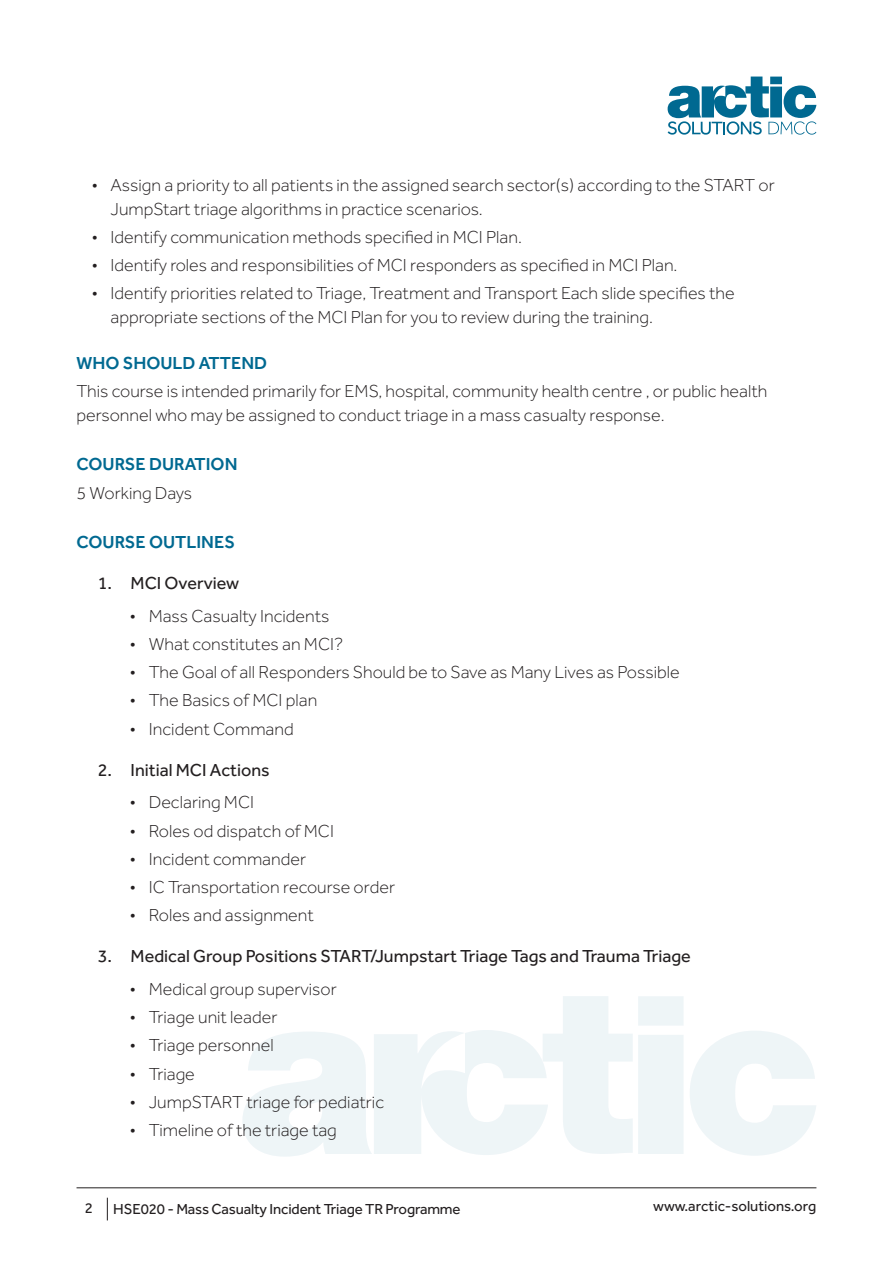
<style>
.page{position:relative;width:893px;height:1263px;background:#fff}
.page>*{position:absolute;margin:0;border:0;box-sizing:border-box;transform-origin:0 0}
.Normal_-_Course_Outl{font:300 18px/24px "Effra";color:#231f20}
.t1{font:18px "Effra";color:#231f20}
.Heading_-_Course_Out{font:500 18px "Effra";color:#006991}
.t2{font:15px "Effra";letter-spacing:-.01em;color:#231f20}
</style>
<div class="page">
<hr style="left:77px;top:1187px;width:739px;height:1px;background:#231f20">
<svg style="left:107px;top:1198px;width:1px;height:22px"></svg>
<svg style="left:668px;top:77px;width:148px;height:58px"></svg>
<svg style="left:690px;top:1031px;width:126px;height:125px"></svg>
<svg style="left:243px;top:996px;width:440px;height:161px"></svg>
<p class="Normal_-_Course_Outl" style="left:111px;top:173px;width:666px;text-indent:-19px">• Assign a priority to all patients in the assigned search sector(s) according to the START or<br>JumpStart triage algorithms in practice scenarios.</p>
<p class="Normal_-_Course_Outl" style="left:92px;top:225px;width:432px">• Identify communication methods specified in MCI Plan.</p>
<p class="Normal_-_Course_Outl" style="left:92px;top:253px;width:587px">• Identify roles and responsibilities of MCI responders as specified in MCI Plan.</p>
<p class="Normal_-_Course_Outl" style="left:111px;top:281px;width:626px;text-indent:-19px">• Identify priorities related to Triage, Treatment and Transport Each slide specifies the appropriate sections of the MCI Plan for you to review during the training.</p>
<p class="Heading_-_Course_Out" style="left:77px;top:352px;width:192px">WHO SHOULD ATTEND</p>
<p class="Normal_-_Course_Outl" style="left:77px;top:379px;width:692px">This course is intended primarily for EMS, hospital, community health centre , or public health personnel who may be assigned to conduct triage in a mass casualty response.</p>
<p class="Heading_-_Course_Out" style="left:77px;top:454px;width:162px">COURSE DURATION</p>
<p class="Normal_-_Course_Outl" style="left:77px;top:481px;width:117px">5 Working Days</p>
<p class="Heading_-_Course_Out" style="left:77px;top:531px;width:160px">COURSE OUTLINES</p>
<p class="t1" style="left:98px;top:573px;width:143px">1. MCI Overview</p>
<p class="Normal_-_Course_Outl" style="left:130px;top:604px;width:201px">• Mass Casualty Incidents</p>
<p class="Normal_-_Course_Outl" style="left:130px;top:632px;width:215px">• What constitutes an MCI?</p>
<p class="Normal_-_Course_Outl" style="left:130px;top:660px;width:551px">• The Goal of all Responders Should be to Save as Many Lives as Possible</p>
<p class="Normal_-_Course_Outl" style="left:130px;top:688px;width:189px">• The Basics of MCI plan</p>
<p class="Normal_-_Course_Outl" style="left:130px;top:717px;width:165px">• Incident Command</p>
<p class="t1" style="left:98px;top:759px;width:173px">2. Initial MCI Actions</p>
<p class="Normal_-_Course_Outl" style="left:130px;top:790px;width:126px">• Declaring MCI</p>
<p class="Normal_-_Course_Outl" style="left:130px;top:818px;width:206px">• Roles od dispatch of MCI</p>
<p class="Normal_-_Course_Outl" style="left:130px;top:847px;width:178px">• Incident commander</p>
<p class="Normal_-_Course_Outl" style="left:130px;top:875px;width:267px">• IC Transportation recourse order</p>
<p class="Normal_-_Course_Outl" style="left:130px;top:903px;width:185px">• Roles and assignment</p>
<p class="t1" style="left:98px;top:946px;width:595px">3. Medical Group Positions START/Jumpstart Triage Tags and Trauma Triage</p>
<p class="Normal_-_Course_Outl" style="left:130px;top:977px;width:208px">• Medical group supervisor</p>
<p class="Normal_-_Course_Outl" style="left:130px;top:1005px;width:149px">• Triage unit leader</p>
<p class="Normal_-_Course_Outl" style="left:130px;top:1033px;width:145px">• Triage personnel</p>
<p class="Normal_-_Course_Outl" style="left:130px;top:1061px;width:66px">• Triage</p>
<p class="Normal_-_Course_Outl" style="left:130px;top:1090px;width:256px">• JumpSTART triage for pediatric</p>
<p class="Normal_-_Course_Outl" style="left:130px;top:1118px;width:208px">• Timeline of the triage tag</p>
<p class="t2" style="left:85px;top:1199px;width:10px">2</p>
<p class="t2" style="left:113px;top:1200px;width:349px">HSE020 - Mass Casualty Incident Triage TR Programme</p>
<p class="t2" style="left:653px;top:1198px;width:165px">www.arctic-solutions.org</p>
</div>
